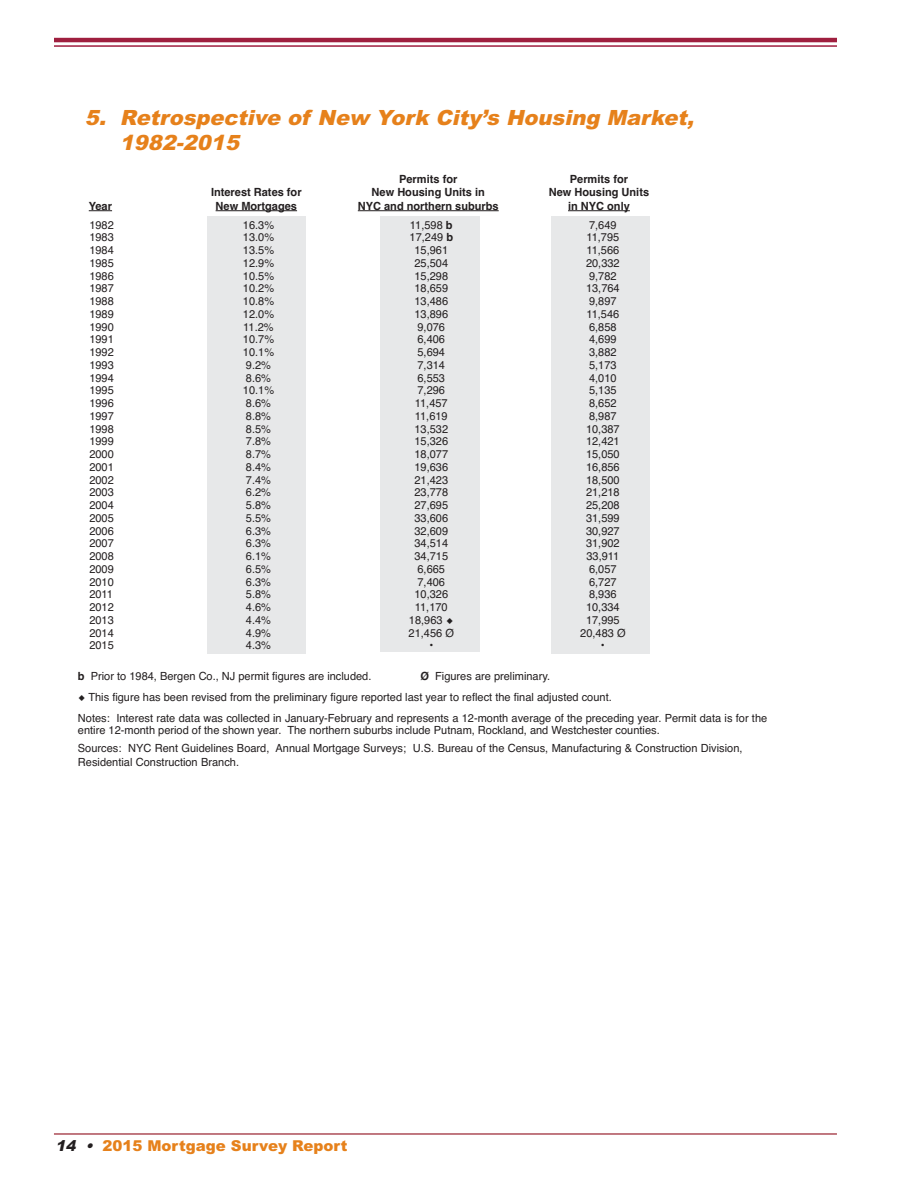
<style>
.page{position:relative;width:918px;height:1188px;background:#fff}
.page>*{position:absolute;margin:0;border:0;box-sizing:border-box;transform-origin:0 0}
.t1{font:italic 900 21px/25.2px "Arial";color:#e6811b}
.t2{font:900 15px "Arial";color:#e6811b}
.t3{font:11.25px/21px "Helvetica";color:#231f20}
.t4{font:700 11.25px "Helvetica";color:#231f20}
.s1{font-weight:700}
.s2{font-family:"Lucida Grande"}
.s3{font-style:italic;color:#231f20}
</style>
<div class="page">
<hr style="left:54px;top:1133px;width:783px;height:2px;background:#ad4c57">
<hr style="left:54px;top:38px;width:783px;height:4px;background:#9f1f3f">
<hr style="left:54px;top:45px;width:783px;height:2px;background:#9f1f3f">
<div style="left:551px;top:217px;width:99px;height:437px;background:#e7e8e9"></div>
<div style="left:381px;top:217px;width:99px;height:435px;background:#e7e8e9"></div>
<div style="left:207px;top:217px;width:99px;height:437px;background:#e7e8e9"></div>
<svg style="left:89px;top:210px;width:23px;height:1px"></svg>
<hr style="left:216px;top:210px;width:81px;height:1px;background:#231f20">
<hr style="left:358px;top:210px;width:141px;height:1px;background:#231f20">
<hr style="left:568px;top:210px;width:62px;height:1px;background:#231f20">
<h1 class="t1" style="left:120px;top:105px;width:580px;text-indent:-35px">5. Retrospective of New York City ’s Housing Market,<br>1982-2015</h1>
<p class="t4" style="left:399px;top:172px;width:60px">Permits for</p>
<p class="t4" style="left:570px;top:172px;width:60px">Permits for</p>
<p class="t4" style="left:211px;top:186px;width:92px">Interest Rates for</p>
<p class="t4" style="left:372px;top:186px;width:115px">New Housing Units in</p>
<p class="t4" style="left:549px;top:186px;width:102px">New Housing Units</p>
<p class="t4" style="left:89px;top:199px;width:25px">Year</p>
<p class="t4" style="left:216px;top:199px;width:83px">New Mortgages</p>
<p class="t4" style="left:358px;top:199px;width:142px">NYC and northern suburbs</p>
<p class="t4" style="left:568px;top:199px;width:63px">in NYC only</p>
<p class="t3" style="left:89px;top:214px;width:26px">1982</p>
<p class="t3" style="left:243px;top:214px;width:33px">16.3%</p>
<p class="t3" style="left:410px;top:214px;width:44px">11,598 <span class="s1">b</span></p>
<p class="t3" style="left:589px;top:214px;width:29px">7,649</p>
<p class="t3" style="left:89px;top:227px;width:26px">1983</p>
<p class="t3" style="left:243px;top:227px;width:33px">13.0%</p>
<p class="t3" style="left:410px;top:227px;width:45px">17,249 <span class="s1">b</span></p>
<p class="t3" style="left:586px;top:227px;width:34px">11,795</p>
<p class="t3" style="left:89px;top:240px;width:26px">1984</p>
<p class="t3" style="left:243px;top:240px;width:33px">13.5%</p>
<p class="t3" style="left:414px;top:240px;width:35px">15,961</p>
<p class="t3" style="left:586px;top:240px;width:34px">11,566</p>
<p class="t3" style="left:89px;top:252px;width:26px">1985</p>
<p class="t3" style="left:243px;top:252px;width:33px">12.9%</p>
<p class="t3" style="left:414px;top:252px;width:35px">25,504</p>
<p class="t3" style="left:586px;top:252px;width:35px">20,332</p>
<p class="t3" style="left:89px;top:265px;width:26px">1986</p>
<p class="t3" style="left:243px;top:265px;width:33px">10.5%</p>
<p class="t3" style="left:414px;top:265px;width:35px">15,298</p>
<p class="t3" style="left:589px;top:265px;width:29px">9,782</p>
<p class="t3" style="left:89px;top:278px;width:26px">1987</p>
<p class="t3" style="left:243px;top:278px;width:33px">10.2%</p>
<p class="t3" style="left:414px;top:278px;width:35px">18,659</p>
<p class="t3" style="left:586px;top:278px;width:35px">13,764</p>
<p class="t3" style="left:89px;top:291px;width:26px">1988</p>
<p class="t3" style="left:243px;top:291px;width:33px">10.8%</p>
<p class="t3" style="left:414px;top:291px;width:35px">13,486</p>
<p class="t3" style="left:589px;top:291px;width:29px">9,897</p>
<p class="t3" style="left:89px;top:303px;width:26px">1989</p>
<p class="t3" style="left:243px;top:303px;width:33px">12.0%</p>
<p class="t3" style="left:414px;top:303px;width:35px">13,896</p>
<p class="t3" style="left:586px;top:303px;width:34px">11,546</p>
<p class="t3" style="left:89px;top:316px;width:26px">1990</p>
<p class="t3" style="left:243px;top:316px;width:32px">11.2%</p>
<p class="t3" style="left:418px;top:316px;width:29px">9,076</p>
<p class="t3" style="left:589px;top:316px;width:29px">6,858</p>
<p class="t3" style="left:89px;top:329px;width:26px">1991</p>
<p class="t3" style="left:243px;top:329px;width:33px">10.7%</p>
<p class="t3" style="left:418px;top:329px;width:29px">6,406</p>
<p class="t3" style="left:589px;top:329px;width:29px">4,699</p>
<p class="t3" style="left:89px;top:342px;width:26px">1992</p>
<p class="t3" style="left:243px;top:342px;width:33px">10.1%</p>
<p class="t3" style="left:418px;top:342px;width:29px">5,694</p>
<p class="t3" style="left:589px;top:342px;width:29px">3,882</p>
<p class="t3" style="left:89px;top:354px;width:26px">1993</p>
<p class="t3" style="left:246px;top:354px;width:27px">9.2%</p>
<p class="t3" style="left:418px;top:354px;width:29px">7,314</p>
<p class="t3" style="left:589px;top:354px;width:29px">5,173</p>
<p class="t3" style="left:89px;top:367px;width:26px">1994</p>
<p class="t3" style="left:246px;top:367px;width:27px">8.6%</p>
<p class="t3" style="left:418px;top:367px;width:29px">6,553</p>
<p class="t3" style="left:589px;top:367px;width:29px">4,010</p>
<p class="t3" style="left:89px;top:380px;width:26px">1995</p>
<p class="t3" style="left:243px;top:380px;width:33px">10.1%</p>
<p class="t3" style="left:418px;top:380px;width:29px">7,296</p>
<p class="t3" style="left:589px;top:380px;width:29px">5,135</p>
<p class="t3" style="left:89px;top:393px;width:26px">1996</p>
<p class="t3" style="left:246px;top:393px;width:27px">8.6%</p>
<p class="t3" style="left:415px;top:393px;width:34px">11,457</p>
<p class="t3" style="left:589px;top:393px;width:29px">8,652</p>
<p class="t3" style="left:89px;top:405px;width:26px">1997</p>
<p class="t3" style="left:246px;top:405px;width:27px">8.8%</p>
<p class="t3" style="left:415px;top:405px;width:34px">11,619</p>
<p class="t3" style="left:589px;top:405px;width:29px">8,987</p>
<p class="t3" style="left:89px;top:418px;width:26px">1998</p>
<p class="t3" style="left:246px;top:418px;width:27px">8.5%</p>
<p class="t3" style="left:414px;top:418px;width:35px">13,532</p>
<p class="t3" style="left:586px;top:418px;width:35px">10,387</p>
<p class="t3" style="left:89px;top:431px;width:26px">1999</p>
<p class="t3" style="left:246px;top:431px;width:27px">7.8%</p>
<p class="t3" style="left:414px;top:431px;width:35px">15,326</p>
<p class="t3" style="left:586px;top:431px;width:35px">12,421</p>
<p class="t3" style="left:89px;top:444px;width:26px">2000</p>
<p class="t3" style="left:246px;top:444px;width:27px">8.7%</p>
<p class="t3" style="left:414px;top:444px;width:35px">18,077</p>
<p class="t3" style="left:586px;top:444px;width:35px">15,050</p>
<p class="t3" style="left:89px;top:456px;width:26px">2001</p>
<p class="t3" style="left:246px;top:456px;width:27px">8.4%</p>
<p class="t3" style="left:414px;top:456px;width:35px">19,636</p>
<p class="t3" style="left:586px;top:456px;width:35px">16,856</p>
<p class="t3" style="left:89px;top:469px;width:26px">2002</p>
<p class="t3" style="left:246px;top:469px;width:27px">7.4%</p>
<p class="t3" style="left:414px;top:469px;width:35px">21,423</p>
<p class="t3" style="left:586px;top:469px;width:35px">18,500</p>
<p class="t3" style="left:89px;top:482px;width:26px">2003</p>
<p class="t3" style="left:246px;top:482px;width:27px">6.2%</p>
<p class="t3" style="left:414px;top:482px;width:35px">23,778</p>
<p class="t3" style="left:586px;top:482px;width:35px">21,218</p>
<p class="t3" style="left:89px;top:495px;width:26px">2004</p>
<p class="t3" style="left:246px;top:495px;width:27px">5.8%</p>
<p class="t3" style="left:414px;top:495px;width:35px">27,695</p>
<p class="t3" style="left:586px;top:495px;width:35px">25,208</p>
<p class="t3" style="left:89px;top:507px;width:26px">2005</p>
<p class="t3" style="left:246px;top:507px;width:27px">5.5%</p>
<p class="t3" style="left:414px;top:507px;width:35px">33,606</p>
<p class="t3" style="left:586px;top:507px;width:35px">31,599</p>
<p class="t3" style="left:89px;top:520px;width:26px">2006</p>
<p class="t3" style="left:246px;top:520px;width:27px">6.3%</p>
<p class="t3" style="left:414px;top:520px;width:35px">32,609</p>
<p class="t3" style="left:586px;top:520px;width:35px">30,927</p>
<p class="t3" style="left:89px;top:533px;width:26px">2007</p>
<p class="t3" style="left:246px;top:533px;width:27px">6.3%</p>
<p class="t3" style="left:414px;top:533px;width:35px">34,514</p>
<p class="t3" style="left:586px;top:533px;width:35px">31,902</p>
<p class="t3" style="left:89px;top:546px;width:26px">2008</p>
<p class="t3" style="left:246px;top:546px;width:27px">6.1%</p>
<p class="t3" style="left:414px;top:546px;width:35px">34,715</p>
<p class="t3" style="left:586px;top:546px;width:34px">33,911</p>
<p class="t3" style="left:89px;top:558px;width:26px">2009</p>
<p class="t3" style="left:246px;top:558px;width:27px">6.5%</p>
<p class="t3" style="left:418px;top:558px;width:29px">6,665</p>
<p class="t3" style="left:589px;top:558px;width:29px">6,057</p>
<p class="t3" style="left:89px;top:571px;width:26px">2010</p>
<p class="t3" style="left:246px;top:571px;width:27px">6.3%</p>
<p class="t3" style="left:418px;top:571px;width:29px">7,406</p>
<p class="t3" style="left:589px;top:571px;width:29px">6,727</p>
<p class="t3" style="left:89px;top:584px;width:25px">2011</p>
<p class="t3" style="left:246px;top:584px;width:27px">5.8%</p>
<p class="t3" style="left:414px;top:584px;width:35px">10,326</p>
<p class="t3" style="left:589px;top:584px;width:29px">8,936</p>
<p class="t3" style="left:89px;top:597px;width:26px">2012</p>
<p class="t3" style="left:246px;top:597px;width:27px">4.6%</p>
<p class="t3" style="left:415px;top:597px;width:34px">11,170</p>
<p class="t3" style="left:586px;top:597px;width:35px">10,334</p>
<p class="t3" style="left:89px;top:610px;width:26px">2013</p>
<p class="t3" style="left:246px;top:610px;width:27px">4.4%</p>
<p class="t3" style="left:409px;top:610px;width:46px">18,963 <span class="s2">◆</span></p>
<p class="t3" style="left:586px;top:610px;width:35px">17,995</p>
<p class="t3" style="left:89px;top:622px;width:26px">2014</p>
<p class="t3" style="left:246px;top:622px;width:27px">4.9%</p>
<p class="t3" style="left:409px;top:622px;width:47px">21,456 Ø</p>
<p class="t3" style="left:580px;top:622px;width:47px">20,483 Ø</p>
<p class="t3" style="left:89px;top:635px;width:26px">2015</p>
<p class="t3" style="left:246px;top:635px;width:27px">4.3%</p>
<p class="t3" style="left:429px;top:635px;width:5px">•</p>
<p class="t3" style="left:601px;top:635px;width:5px">•</p>
<p class="t3" style="left:78px;top:666px;width:295px"><span class="s1">b</span> Prior to 1984, Bergen Co., NJ permit figures are included.</p>
<p class="t3" style="left:421px;top:666px;width:131px"><span class="s1">Ø</span> Figures are preliminary.</p>
<p class="t3" style="left:78px;top:687px;width:691px"><span class="s2">◆</span> This figure has been revised from the preliminary figure reported last year to reflect the final adjusted count.<br>Notes: Interest rate data was collected in January-February and represents a 12-month average of the preceding year. Permit data is for the</p>
<p class="t3" style="left:78px;top:721px;width:666px;line-height:18px">entire 12-month period of the shown year. The northern suburbs include Putnam, Rockland, and Westchester counties.<br>Sources: NYC Rent Guidelines Board, Annual Mortgage Surveys; U.S. Bureau of the Census, Manufacturing &amp; Construction Division,</p>
<p class="t3" style="left:78px;top:751px;width:163px">Residential Construction Branch.</p>
<h2 class="t2" style="left:55px;top:1137px;width:294px"><span class="s3">14 •</span> 2015 Mortgage Survey Report</h2>
</div>
